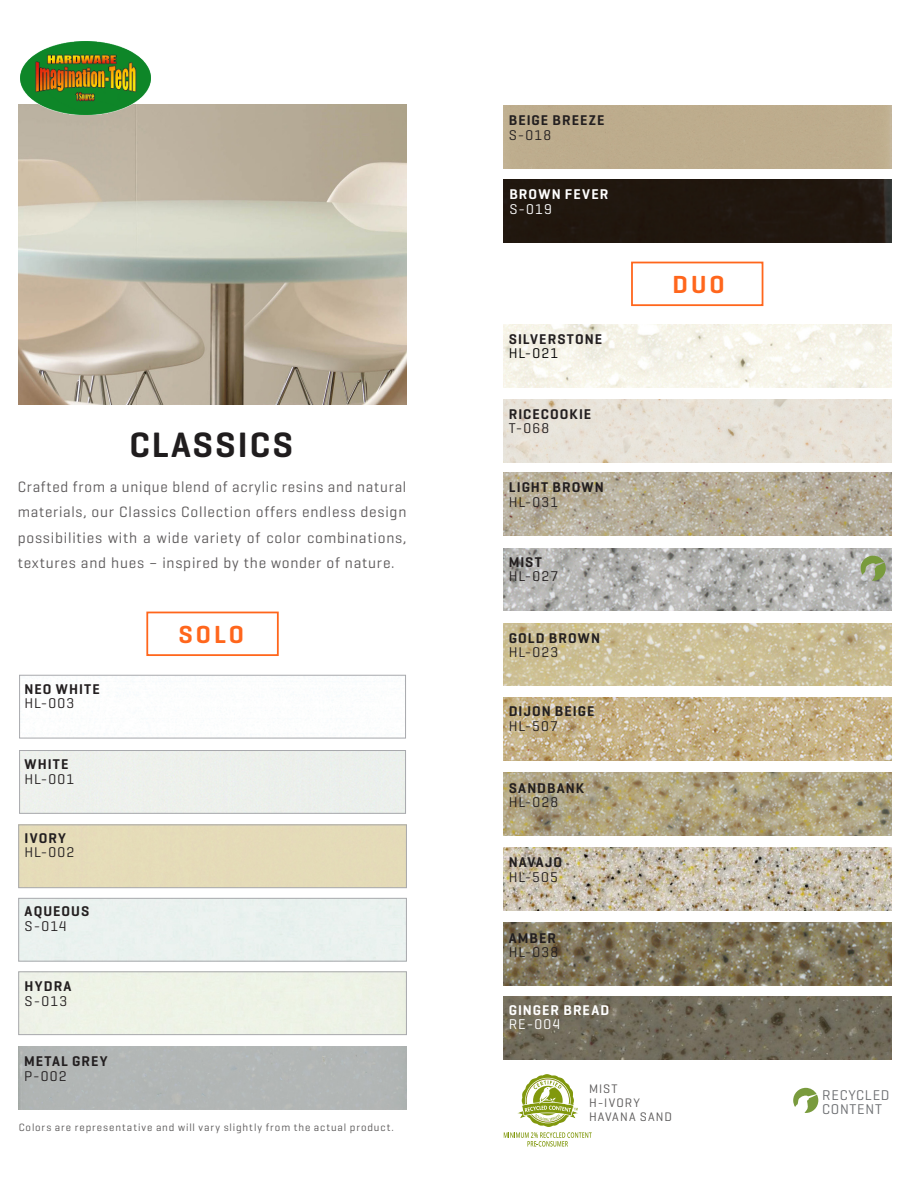
<style>
.page{position:relative;width:918px;height:1188px;background:#fff}
.page>*{position:absolute;margin:0;border:0;box-sizing:border-box;transform-origin:0 0}
.t1{font:600 35.85px "Geogrotesque";letter-spacing:.06em;color:#201d1e}
.t2{font:600 25.2px "Geogrotesque";letter-spacing:.12em;color:#ff661c}
.t3{font:15.3px/25.2px "Geogrotesque";letter-spacing:.05em;color:#5d5a5b;text-align:justify}
.t4{font:600 14.4px/14.4px "Geogrotesque";letter-spacing:.07em;color:#231f20}
.t5{font:14.4px/14.4px "Geogrotesque";letter-spacing:.08em;color:#231f20}
.t6{font:600 14.4px/14.4px "Geogrotesque";letter-spacing:.075em;color:#fff}
.t7{font:14.4px/14.4px "Geogrotesque";letter-spacing:.05em;color:#6d6f72}
.t8{font:12.6px/14.4px "Geogrotesque";letter-spacing:.09em;color:#5a5858}
.t9{font:10.8px "Geogrotesque";letter-spacing:.09em;color:#5a5858}
.s1{font-weight:400}
.s2{font-weight:600}
.s3{font-weight:400;color:#000}
</style>
<div class="page">
<img style="left:503px;top:997px;width:388px;height:63px">
<img style="left:503px;top:922px;width:388px;height:63px">
<img style="left:503px;top:847px;width:388px;height:63px">
<img style="left:503px;top:698px;width:388px;height:63px">
<div style="left:503px;top:180px;width:388px;height:62px;background:#20170e"></div>
<img style="left:503px;top:623px;width:388px;height:63px">
<img style="left:503px;top:473px;width:388px;height:63px">
<img style="left:503px;top:325px;width:388px;height:63px">
<img style="left:503px;top:773px;width:388px;height:63px">
<img style="left:503px;top:400px;width:388px;height:62px">
<div style="left:18px;top:824px;width:389px;height:64px;border:1px solid #a8a9ad"></div>
<div style="left:19px;top:675px;width:387px;height:64px;border:1px solid #a8a9ad"></div>
<div style="left:18px;top:898px;width:389px;height:64px;border:1px solid #a8a9ad"></div>
<div style="left:19px;top:750px;width:387px;height:64px;border:1px solid #a8a9ad"></div>
<div style="left:18px;top:971px;width:389px;height:64px;border:1px solid #a8a9ad"></div>
<img style="left:19px;top:105px;width:387px;height:299px">
<img style="left:503px;top:548px;width:388px;height:63px">
<svg style="left:861px;top:556px;width:25px;height:25px"></svg>
<svg style="left:793px;top:1088px;width:25px;height:25px"></svg>
<div style="left:146px;top:612px;width:133px;height:44px;border:2px solid #ff661c"></div>
<div style="left:631px;top:262px;width:132px;height:44px;border:2px solid #ff661c"></div>
<svg style="left:504px;top:1074px;width:88px;height:73px"></svg>
<img style="left:20px;top:41px;width:130px;height:73px">
<p class="t1" style="left:129px;top:422px;width:165px">CLASSICS</p>
<p class="t3" style="left:18px;top:474px;width:390px">Crafted from a unique blend of acrylic resins and natural materials, our Classics Collection offers endless design possibilities with a wide variety of color combinations, textures and hues – inspired by the wonder of nature.</p>
<p class="t4" style="left:25px;top:682px;width:77px">NEO WHITE<br><span class="s1">HL-003</span></p>
<p class="t5" style="left:25px;top:757px;width:51px"><span class="s2">WHITE<br></span>HL-001</p>
<p class="t5" style="left:25px;top:831px;width:51px"><span class="s2">IVORY<br></span>HL-002</p>
<p class="t4" style="left:25px;top:904px;width:66px">AQUEOUS<br><span class="s1">S-014</span></p>
<p class="t4" style="left:25px;top:979px;width:48px">HYDRA<br><span class="s1">S-013</span></p>
<p class="t4" style="left:24px;top:1054px;width:85px">METAL GREY<br><span class="s1">P-002</span></p>
<p class="t2" style="left:178px;top:619px;width:67px">SOLO</p>
<p class="t9" style="left:19px;top:1121px;width:377px">Colors are representative and will vary slightly from the actual product.</p>
<p class="t4" style="left:509px;top:113px;width:97px">BEIGE BREEZE<br><span class="s1">S-018</span></p>
<p class="t6" style="left:509px;top:187px;width:100px">BROWN FEVER<br><span class="s1">S-019</span></p>
<p class="t4" style="left:509px;top:332px;width:95px">SILVERSTONE<br><span class="s3">HL-021</span></p>
<p class="t4" style="left:509px;top:407px;width:84px">RICECOOKIE<br><span class="s1">T-068</span></p>
<p class="t4" style="left:509px;top:480px;width:97px">LIGHT BROWN<br><span class="s1">HL-031</span></p>
<p class="t5" style="left:509px;top:554px;width:51px"><span class="s2">MIST<br></span>HL-027</p>
<p class="t4" style="left:509px;top:631px;width:93px">GOLD BROWN<br><span class="s1">HL-023</span></p>
<p class="t4" style="left:509px;top:704px;width:87px">DIJON BEIGE<br><span class="s1">HL-507</span></p>
<p class="t4" style="left:509px;top:781px;width:77px">SANDBANK<br><span class="s1">HL-028</span></p>
<p class="t4" style="left:509px;top:855px;width:55px">NAVAJO<br><span class="s1">HL-505</span></p>
<p class="t5" style="left:509px;top:930px;width:51px"><span class="s2">AMBER<br></span>HL-038</p>
<p class="t6" style="left:509px;top:1003px;width:102px">GINGER BREAD<br><span class="s1">RE-004</span></p>
<p class="t2" style="left:673px;top:269px;width:54px">DUO</p>
<p class="t8" style="left:589px;top:1081px;width:84px">MIST<br>H-IVORY<br>HAVANA SAND</p>
<p class="t7" style="left:822px;top:1087px;width:69px">RECYCLED<br>CONTENT</p>
</div>
